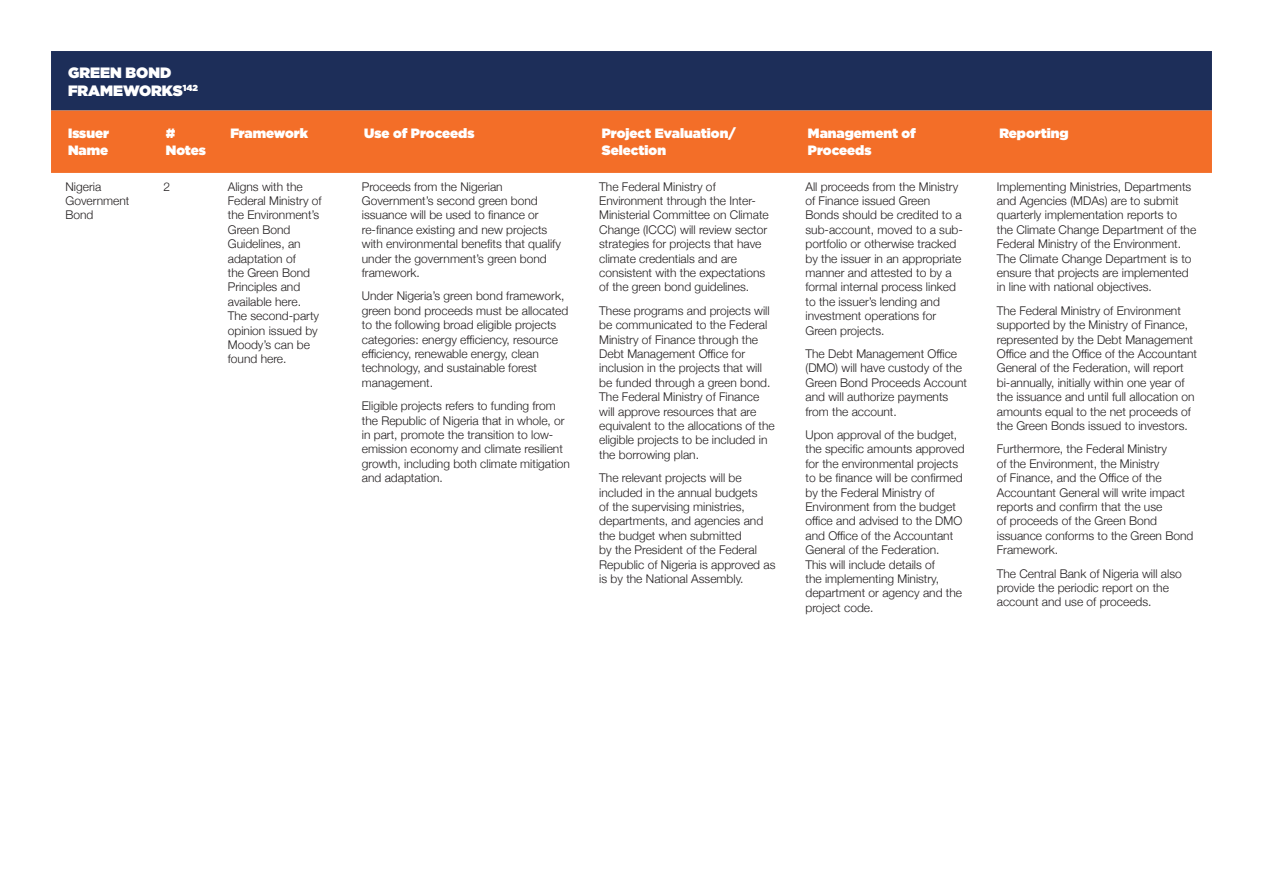
<style>
.page{position:relative;width:1263px;height:893px;background:#fff}
.page>*{position:absolute;margin:0;border:0;box-sizing:border-box;transform-origin:0 0}
.t1{font:900 15px/18px "Gotham";color:#fff}
.t2{font:900 13.5px/16.2px "Gotham";color:#fff}
.t3{font:300 12px/14.4px "Helvetica Neue";color:#231f20}
</style>
<div class="page">
<div style="left:51px;top:51px;width:1161px;height:60px;background:#1d2e59"></div>
<div style="left:51px;top:111px;width:1161px;height:62px;background:#f36e28"></div>
<p class="t1" style="left:68px;top:63px;width:131px">GREEN BOND<br>FRAMEWORKS<sup>142</sup></p>
<p class="t2" style="left:68px;top:125px;width:43px">Issuer<br>Name</p>
<p class="t2" style="left:166px;top:125px;width:42px">#<br>Notes</p>
<p class="t2" style="left:230px;top:125px;width:79px">Framework</p>
<p class="t2" style="left:364px;top:125px;width:112px">Use of Proceeds</p>
<p class="t2" style="left:602px;top:125px;width:135px">Project Evaluation/<br>Selection</p>
<p class="t2" style="left:808px;top:125px;width:109px">Management of<br>Proceeds</p>
<p class="t2" style="left:999px;top:125px;width:71px">Reporting</p>
<p class="t3" style="left:66px;top:178px;width:66px">Nigeria<br>Government<br>Bond</p>
<p class="t3" style="left:163px;top:178px;width:8px">2</p>
<p class="t3" style="left:228px;top:178px;width:95px">Aligns with the<br>Federal Ministry of the Environment’s<br>Green Bond<br>Guidelines, an adaptation of<br>the Green Bond<br>Principles and available here.<br>The second-party opinion issued by<br>Moody’s can be found here.</p>
<p class="t3" style="left:362px;top:178px;width:201px">Proceeds from the Nigerian<br>Government’s second green bond issuance will be used to finance or re-finance existing and new projects with environmental benefits that qualify under the government’s green bond framework.</p>
<p class="t3" style="left:599px;top:178px;width:171px">The Federal Ministry of<br>Environment through the Inter-<br>Ministerial Committee on Climate<br>Change (ICCC) will review sector strategies for projects that have climate credentials and are consistent with the expectations of the green bond guidelines.</p>
<p class="t3" style="left:599px;top:302px;width:177px">These programs and projects will be communicated to the Federal<br>Ministry of Finance through the<br>Debt Management Office for inclusion in the projects that will be funded through a green bond.<br>The Federal Ministry of Finance will approve resources that are equivalent to the allocations of the eligible projects to be included in the borrowing plan.</p>
<p class="t3" style="left:599px;top:470px;width:178px">The relevant projects will be included in the annual budgets<br>of the supervising ministries, departments, and agencies and the budget when submitted<br>by the President of the Federal<br>Republic of Nigeria is approved as is by the National Assembly.</p>
<p class="t3" style="left:805px;top:178px;width:159px">All proceeds from the Ministry of Finance issued Green<br>Bonds should be credited to a sub-account, moved to a sub&shy;portfolio or otherwise tracked by the issuer in an appropriate manner and attested to by a formal internal process linked to the issuer’s lending and investment operations for<br>Green projects.</p>
<p class="t3" style="left:805px;top:346px;width:163px">The Debt Management Office (DMO) will have custody of the<br>Green Bond Proceeds Account and will authorize payments from the account.</p>
<p class="t3" style="left:805px;top:427px;width:161px">Upon approval of the budget, the specific amounts approved for the environmental projects to be finance will be confirmed by the Federal Ministry of<br>Environment from the budget office and advised to the DMO and Office of the Accountant<br>General of the Federation.<br>This will include details of<br>the implementing Ministry, department or agency and the project code.</p>
<p class="t3" style="left:997px;top:178px;width:201px">Implementing Ministries, Departments and Agencies (MDAs) are to submit quarterly implementation reports to the Climate Change Department of the Federal Ministry of the Environment.<br>The Climate Change Department is to ensure that projects are implemented in line with national objectives.</p>
<p class="t3" style="left:997px;top:302px;width:202px">The Federal Ministry of Environment supported by the Ministry of Finance, represented by the Debt Management Office and the Office of the Accountant General of the Federation, will report bi-annually, initially within one year of the issuance and until full allocation on amounts equal to the net proceeds of the Green Bonds issued to investors.</p>
<p class="t3" style="left:997px;top:441px;width:198px">Furthermore, the Federal Ministry<br>of the Environment, the Ministry<br>of Finance, and the Office of the<br>Accountant General will write impact reports and confirm that the use<br>of proceeds of the Green Bond issuance conforms to the Green Bond<br>Framework.</p>
<p class="t3" style="left:997px;top:565px;width:186px">The Central Bank of Nigeria will also provide the periodic report on the account and use of proceeds.</p>
<p class="t3" style="left:362px;top:288px;width:208px">Under Nigeria’s green bond framework, green bond proceeds must be allocated to the following broad eligible projects categories: energy efficiency, resource efficiency, renewable energy, clean technology, and sustainable forest management.</p>
<p class="t3" style="left:362px;top:398px;width:210px">Eligible projects refers to funding from the Republic of Nigeria that in whole, or in part, promote the transition to low&shy;emission economy and climate resilient growth, including both climate mitigation and adaptation.</p>
</div>
